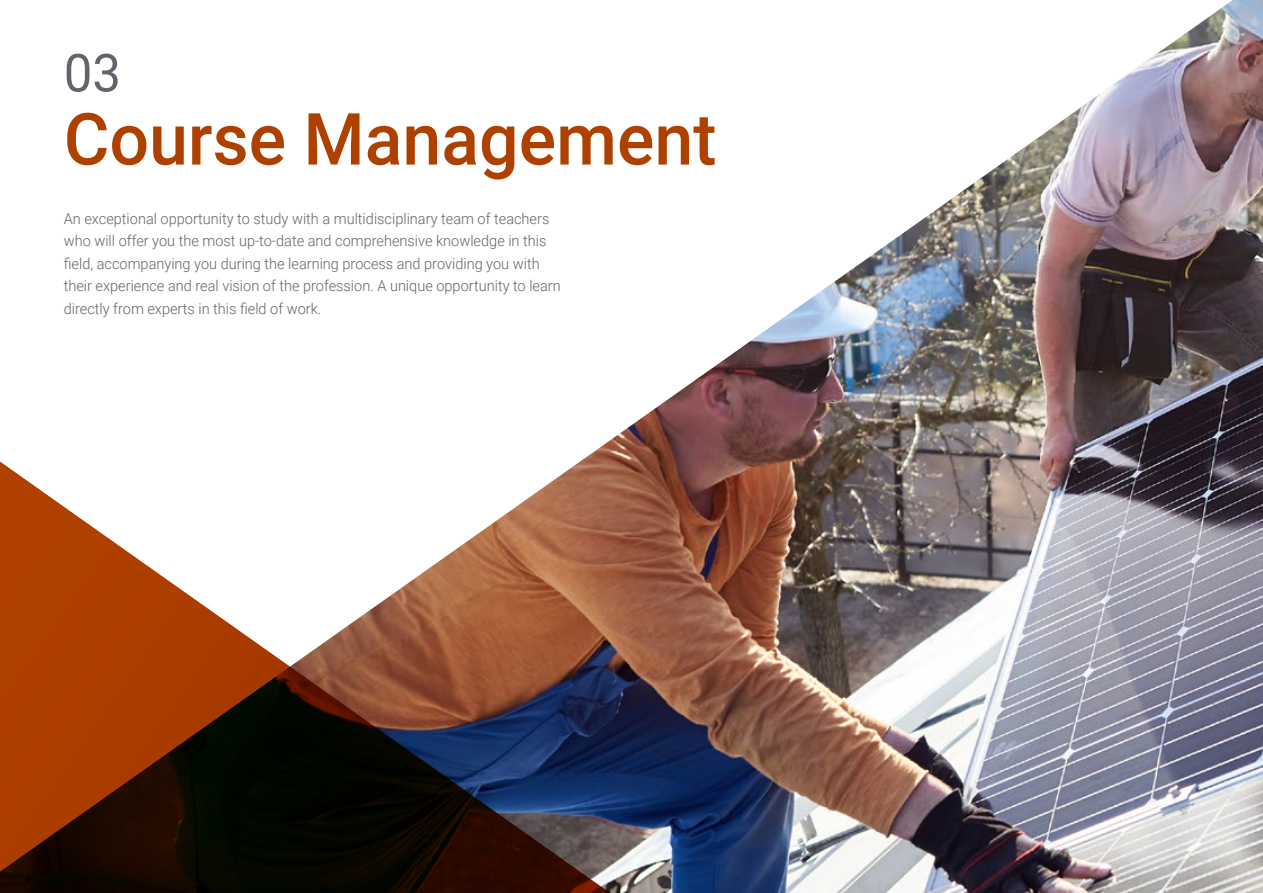
<style>
.page{position:relative;width:1263px;height:893px;background:#fff}
.page>*{position:absolute;margin:0;border:0;box-sizing:border-box;transform-origin:0 0}
.t1{font:500 72px "Roboto";color:#ae4000}
.t2{font:52.5px "Roboto";color:#61646a}
.t3{font:300 15px/22.5px "Roboto";color:#61646a}
</style>
<div class="page">
<img style="left:602px;top:0;width:661px;height:893px">
<svg style="left:0;top:446px;width:640px;height:447px"></svg>
<h2 class="t2" style="left:64px;top:36px;width:59px">03</h2>
<h1 class="t1" style="left:64px;top:89px;width:654px">Course Management</h1>
<p class="t3" style="left:64px;top:207px;width:498px">An exceptional opportunity to study with a multidisciplinary team of teachers who will offer you the most up-to-date and comprehensive knowledge in this field, accompanying you during the learning process and providing you with their experience and real vision of the profession. A unique opportunity to learn directly from experts in this field of work.</p>
</div>
